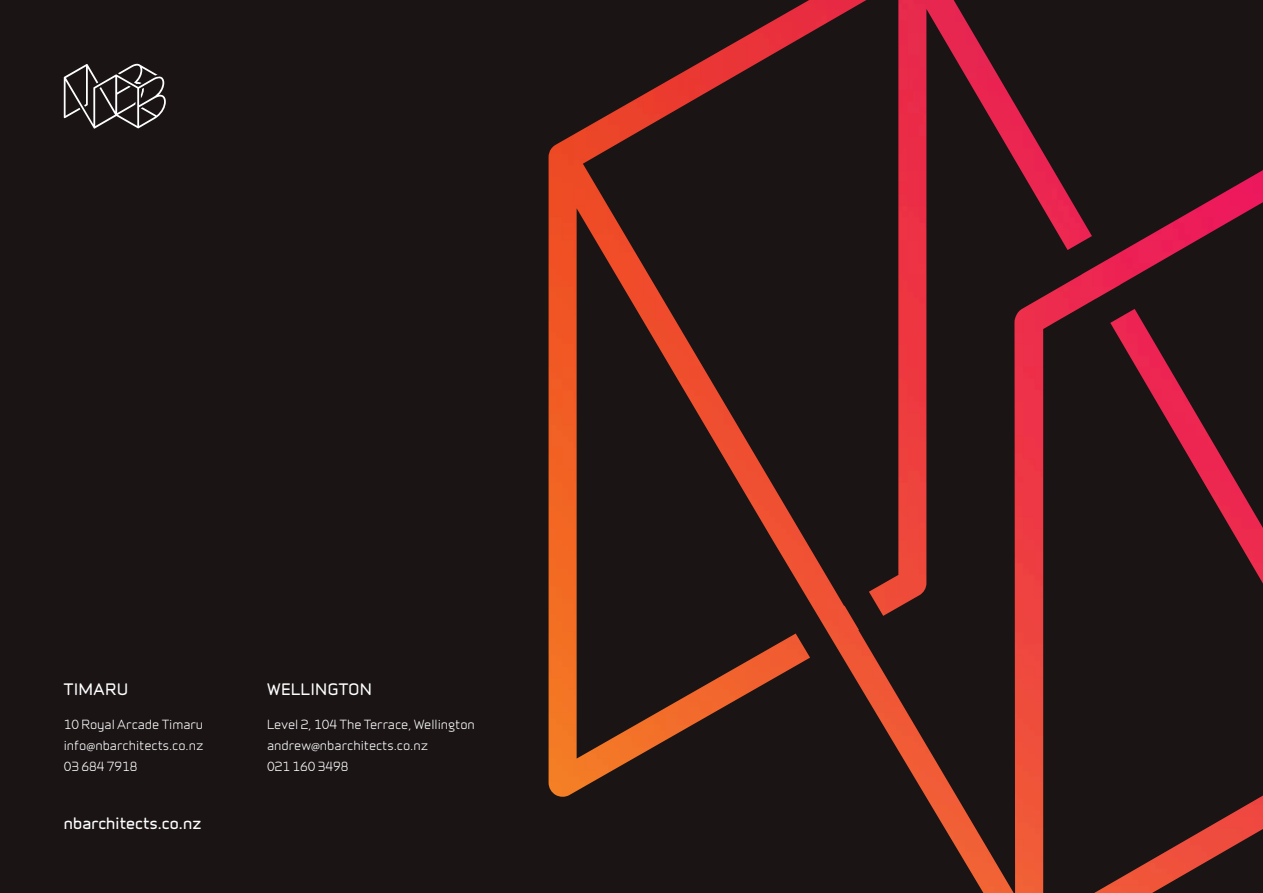
<style>
.page{position:relative;width:1263px;height:893px;background:#1a1415}
.page>*{position:absolute;margin:0;border:0;box-sizing:border-box;transform-origin:0 0}
.t1{font:700 15px "Infinity";letter-spacing:.01em;color:#fff}
.t2{font:700 15px "Infinity";letter-spacing:.05em;color:#fff}
.t3{font:500 12px/21px "Infinity";color:#fff;text-align:justify}
.s1{font-family:"Myriad Pro";font-weight:400}
</style>
<div class="page">
<img style="left:549px;top:0;width:714px;height:893px">
<svg style="left:64px;top:63px;width:102px;height:66px"></svg>
<p class="t1" style="left:64px;top:678px;width:66px">TIMARU</p>
<p class="t3" style="left:64px;top:713px;width:141px">10 Royal Arcade Timaru info<span class="s1">@</span>nbarchitects.co.nz 03 684 7918</p>
<p class="t1" style="left:64px;top:812px;width:139px">nbarchitects.co.nz</p>
<p class="t2" style="left:267px;top:678px;width:106px">WELLINGTON</p>
<p class="t3" style="left:267px;top:713px;width:209px;text-align:left">Level 2, 104 The Terrace, Wellington andrew<span class="s1">@</span>nbarchitects.co.nz<br>021 160 3498</p>
</div>
